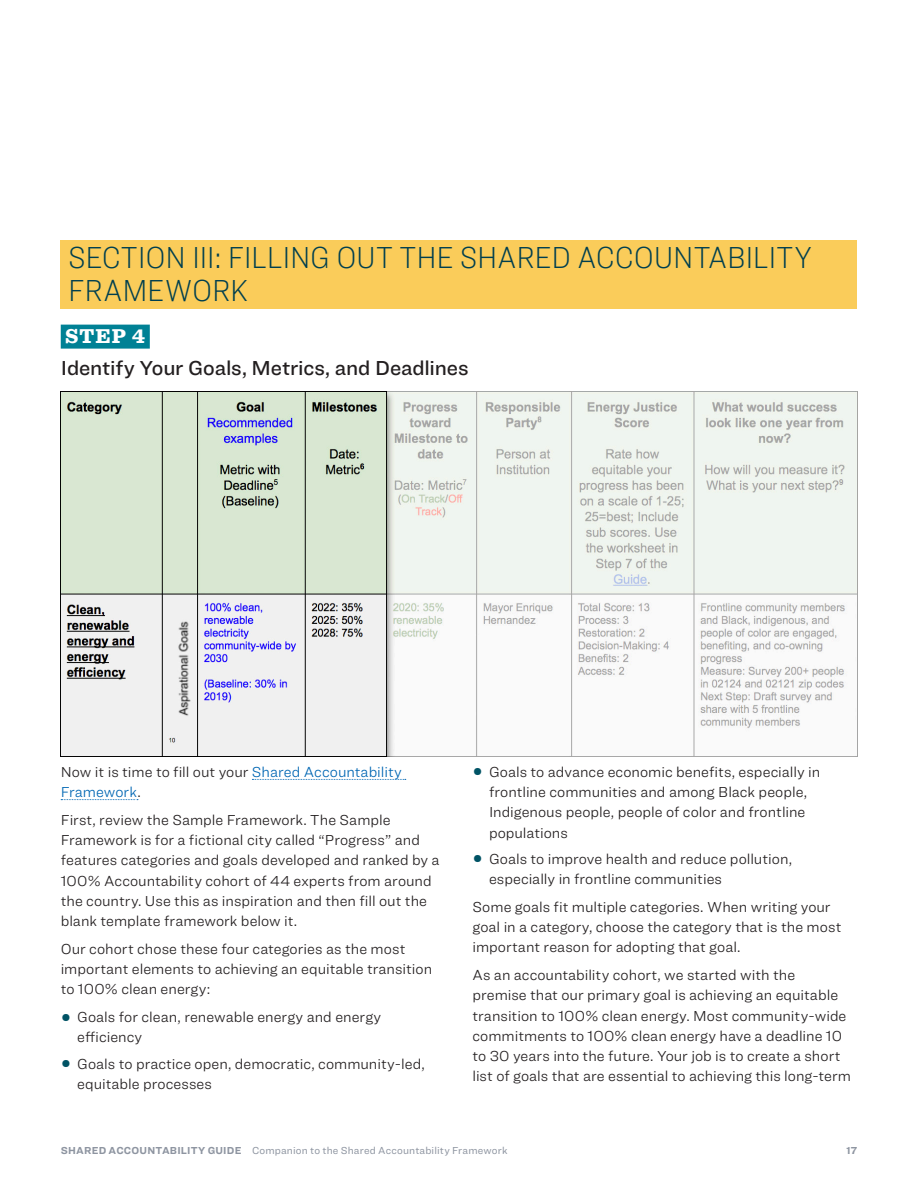
<style>
.page{position:relative;width:918px;height:1188px;background:#fff}
.page>*{position:absolute;margin:0;border:0;box-sizing:border-box;transform-origin:0 0}
.Heading_1{font:100 31.5px/33px "Ringside Narrow";letter-spacing:-.005em;color:#003f4f}
.Heading_2{font:500 21px "Ringside";letter-spacing:-.005em;color:#231f20}
.Step_before_Heading{font:900 21px "Sentinel";color:#fff}
.Body_Copy{font:300 15px/20.2px "Ringside";color:#231f20}
.Body_Copy-2{font:300 15px/20.2px "Ringside";color:#0166b3}
.t1{font:10.5px "Ringside";letter-spacing:.015em;color:#8e95a1}
.t2{font:700 10.5px "Ringside";color:#8e95a1}
.s1{color:#231f20}
.s2{font-size:28.5px;color:#005365}
.s3{font-weight:700}
</style>
<div class="page">
<div style="left:61px;top:240px;width:796px;height:68px;background:#facc5a"></div>
<div style="left:61px;top:325px;width:89px;height:24px;background:#008195"></div>
<svg style="left:252px;top:779px;width:154px;height:1px"></svg>
<svg style="left:61px;top:799px;width:77px;height:1px"></svg>
<img style="left:61px;top:391px;width:796px;height:366px">
<p class="Heading_1" style="left:68px;top:241px;width:745px">SECTION III: FILLING OUT THE SHARED ACCOUNTABILITY<br>FRAMEWORK</p>
<p class="Step_before_Heading" style="left:65px;top:320px;width:81px">STEP 4</p>
<p class="Heading_2" style="left:61px;top:353px;width:409px">Identify Your Goals, Metrics, and Deadlines</p>
<p class="Body_Copy-2" style="left:61px;top:761px;width:343px"><span class="s1">Now it is time to fill out your</span> Shared Accountability<br>Framework<span class="s1">.</span></p>
<p class="Body_Copy" style="left:61px;top:809px;width:380px">First, review the Sample Framework. The Sample Framework is for a fictional city called “Progress” and features categories and goals developed and ranked by a 100% Accountability cohort of 44 experts from around the country. Use this as inspiration and then fill out the blank template framework below it.</p>
<p class="Body_Copy" style="left:61px;top:938px;width:373px">Our cohort chose these four categories as the most important elements to achieving an equitable transition to 100% clean energy:</p>
<p class="Body_Copy" style="left:77px;top:1007px;width:306px;text-indent:-16px"><span class="s2">•</span> Goals for clean, renewable energy and energy efficiency</p>
<p class="Body_Copy" style="left:77px;top:1053px;width:349px;text-indent:-16px"><span class="s2">•</span> Goals to practice open, democratic, community-led, equitable processes</p>
<p class="Body_Copy" style="left:489px;top:761px;width:333px;text-indent:-16px"><span class="s2">•</span> Goals to advance economic benefits, especially in frontline communities and among Black people, Indigenous people, people of color and frontline populations</p>
<p class="Body_Copy" style="left:489px;top:848px;width:305px;text-indent:-16px"><span class="s2">•</span> Goals to improve health and reduce pollution, especially in frontline communities</p>
<p class="Body_Copy" style="left:472px;top:896px;width:370px">Some goals fit multiple categories. When writing your goal in a category, choose the category that is the most important reason for adopting that goal.</p>
<p class="Body_Copy" style="left:472px;top:965px;width:380px">As an accountability cohort, we started with the premise that our primary goal is achieving an equitable transition to 100% clean energy. Most community-wide commitments to 100% clean energy have a deadline 10 to 30 years into the future. Your job is to create a short list of goals that are essential to achieving this long-term</p>
<p class="t1" style="left:61px;top:1143px;width:448px"><span class="s3">SHARED ACCOUNTABILITY GUIDE</span> Companion to the Shared Accountability Framework</p>
<p class="t2" style="left:847px;top:1143px;width:12px">17</p>
</div>
